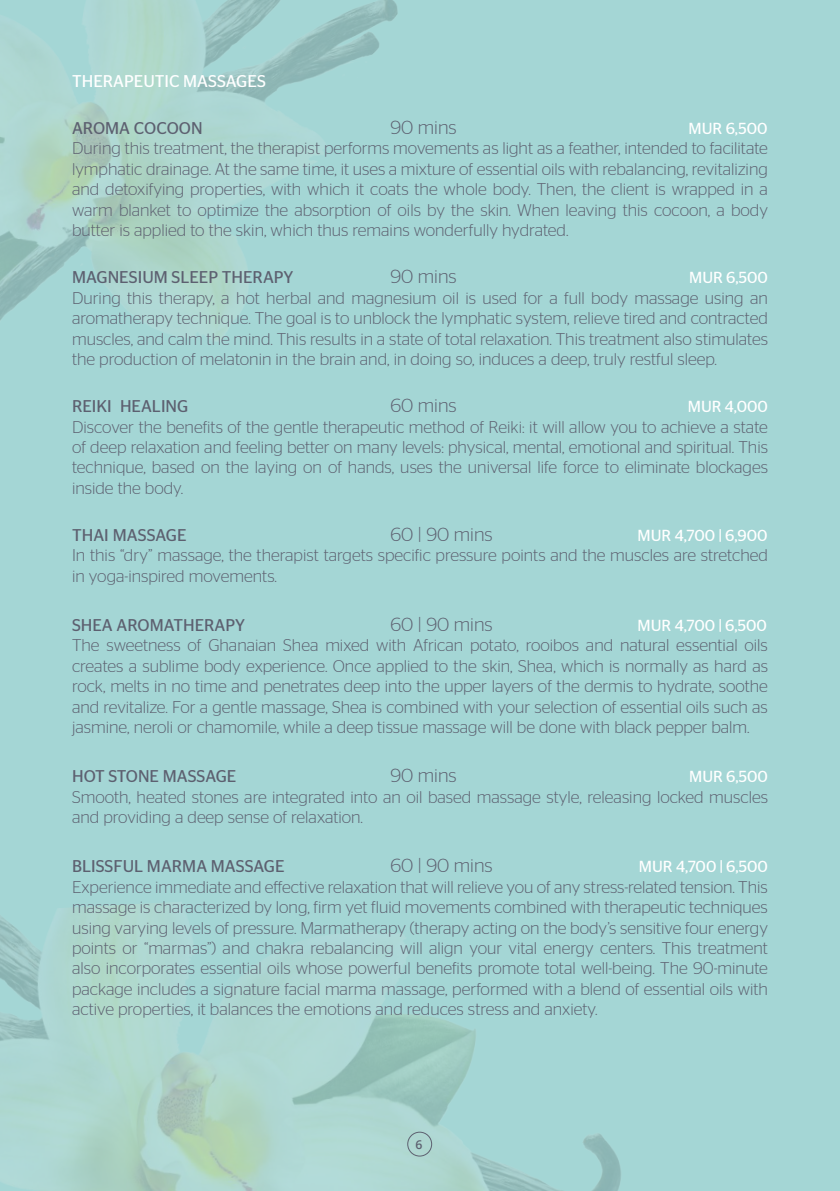
<style>
.page{position:relative;width:840px;height:1191px;background:#fff}
.page>*{position:absolute;margin:0;border:0;box-sizing:border-box;transform-origin:0 0}
.t1{font:300 19px "Stag Sans";color:#5d6070}
.t2{font:300 17px/20.4px "Stag Sans";color:#5d6070;text-align:justify}
.t3{font:17px "Stag Sans";color:#5d6070}
.t4{font:17px "Stag Sans";color:#fff}
.t5{font:16px "Stag Sans";color:#fff}
.t6{font:600 12.2px "Open Sans";color:#5d6070}
</style>
<div class="page">
<div style="left:0;top:0;width:839px;height:1191px;background:#a4d6d5"></div>
<img style="left:0;top:0;width:398px;height:341px">
<img style="left:0;top:902px;width:621px;height:289px">
<div style="left:407px;top:1131px;width:25px;height:25px;border:1px solid #5d6070;border-radius:50%"></div>
<p class="t4" style="left:72px;top:72px;width:195px">THERAPEUTIC MASSAGES</p>
<p class="t3" style="left:72px;top:118px;width:132px">AROMA COCOON</p>
<p class="t1" style="left:390px;top:117px;width:68px">90 mins</p>
<p class="t5" style="left:688px;top:119px;width:80px">MUR 6,500</p>
<p class="t2" style="left:72px;top:138px;width:697px">During this treatment, the therapist performs movements as light as a feather, intended to facilitate lymphatic drainage. At the same time, it uses a mixture of essential oils with rebalancing, revitalizing and detoxifying properties, with which it coats the whole body. Then, the client is wrapped in a warm blanket to optimize the absorption of oils by the skin. When leaving this cocoon, a body butter is applied to the skin, which thus remains wonderfully hydrated.</p>
<p class="t3" style="left:72px;top:268px;width:223px">MAGNESIUM SLEEP THERAPY</p>
<p class="t1" style="left:390px;top:266px;width:68px">90 mins</p>
<p class="t5" style="left:689px;top:269px;width:80px">MUR 6,500</p>
<p class="t2" style="left:72px;top:287px;width:697px">During this therapy, a hot herbal and magnesium oil is used for a full body massage using an aromatherapy technique. The goal is to unblock the lymphatic system, relieve tired and contracted muscles, and calm the mind. This results in a state of total relaxation. This treatment also stimulates the production of melatonin in the brain and, in doing so, induces a deep, truly restful sleep.</p>
<p class="t3" style="left:72px;top:396px;width:118px">REIKI HEALING</p>
<p class="t1" style="left:390px;top:395px;width:68px">60 mins</p>
<p class="t5" style="left:687px;top:397px;width:81px">MUR 4,000</p>
<p class="t2" style="left:72px;top:416px;width:697px">Discover the benefits of the gentle therapeutic method of Reiki: it will allow you to achieve a state of deep relaxation and feeling better on many levels: physical, mental, emotional and spiritual. This technique, based on the laying on of hands, uses the universal life force to eliminate blockages inside the body.</p>
<p class="t3" style="left:72px;top:525px;width:116px">THAI MASSAGE</p>
<p class="t1" style="left:390px;top:524px;width:104px">60 | 90 mins</p>
<p class="t5" style="left:637px;top:526px;width:131px">MUR 4,700 | 6,900</p>
<p class="t2" style="left:72px;top:545px;width:697px">In this “dry” massage, the therapist targets specific pressure points and the muscles are stretched in yoga-inspired movements.</p>
<p class="t3" style="left:72px;top:615px;width:174px">SHEA AROMATHERAPY</p>
<p class="t1" style="left:390px;top:614px;width:104px">60 | 90 mins</p>
<p class="t5" style="left:637px;top:616px;width:131px">MUR 4,700 | 6,500</p>
<p class="t2" style="left:72px;top:635px;width:697px">The sweetness of Ghanaian Shea mixed with African potato, rooibos and natural essential oils creates a sublime body experience. Once applied to the skin, Shea, which is normally as hard as rock, melts in no time and penetrates deep into the upper layers of the dermis to hydrate, soothe and revitalize. For a gentle massage, Shea is combined with your selection of essential oils such as jasmine, neroli or chamomile, while a deep tissue massage will be done with black pepper balm.</p>
<p class="t3" style="left:72px;top:767px;width:166px">HOT STONE MASSAGE</p>
<p class="t1" style="left:390px;top:765px;width:68px">90 mins</p>
<p class="t5" style="left:689px;top:767px;width:80px">MUR 6,500</p>
<p class="t2" style="left:72px;top:786px;width:697px">Smooth, heated stones are integrated into an oil based massage style, releasing locked muscles and providing a deep sense of relaxation.</p>
<p class="t3" style="left:72px;top:857px;width:214px">BLISSFUL MARMA MASSAGE</p>
<p class="t1" style="left:390px;top:855px;width:104px">60 | 90 mins</p>
<p class="t5" style="left:638px;top:857px;width:130px">MUR 4,700 | 6,500</p>
<p class="t2" style="left:72px;top:876px;width:697px">Experience immediate and effective relaxation that will relieve you of any stress-related tension. This massage is characterized by long, firm yet fluid movements combined with therapeutic techniques using varying levels of pressure. Marmatherapy (therapy acting on the body’s sensitive four energy points or “marmas”) and chakra rebalancing will align your vital energy centers. This treatment also incorporates essential oils whose powerful benefits promote total well-being. The 90-minute package includes a signature facial marma massage, performed with a blend of essential oils with active properties, it balances the emotions and reduces stress and anxiety.</p>
<p class="t6" style="left:415px;top:1136px;width:8px">6</p>
</div>
